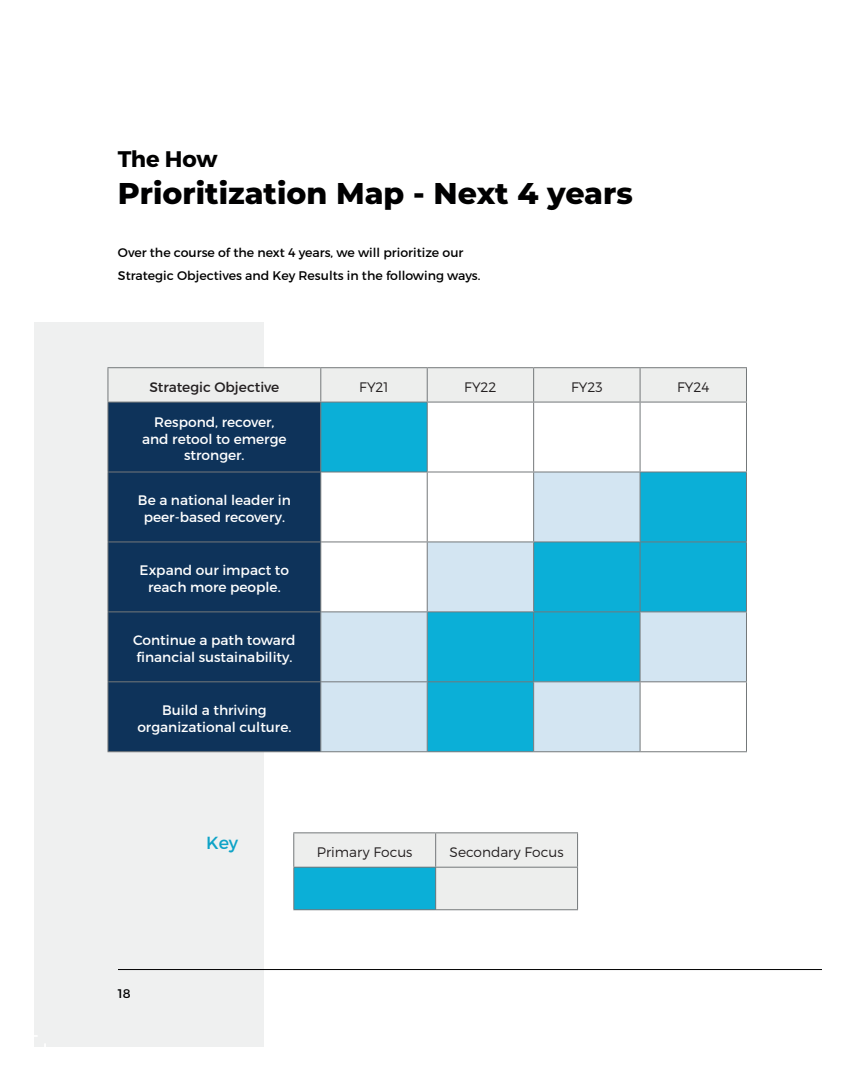
<style>
.page{position:relative;width:856px;height:1081px;background:#fff}
.page>*{position:absolute;margin:0;border:0;box-sizing:border-box;transform-origin:0 0}
.t1{font:800 30px "Montserrat";color:#000001}
.t2{font:700 22.5px "Montserrat";letter-spacing:-.01em;color:#000001}
.t3{font:17.5px "Montserrat";color:#0ea3c7}
.t4{font:13.75px/16.5px "Montserrat";color:#fff;text-align:center}
.t5{font:300 13.75px "Montserrat";color:#231f20}
.t6{font:13.75px "Montserrat";color:#231f20}
.t7{font:12.5px/22.5px "Montserrat";color:#000001}
</style>
<div class="page">
<div style="left:34px;top:322px;width:230px;height:724px;background:#eff0f0"></div>
<div style="left:108px;top:368px;width:637px;height:33px;background:#edeeed"></div>
<div style="left:108px;top:402px;width:212px;height:349px;background:#0e335a"></div>
<svg style="left:321px;top:402px;width:424px;height:69px"></svg>
<svg style="left:321px;top:472px;width:424px;height:279px"></svg>
<hr style="left:107px;top:367px;width:213px;height:1px;background:#74787a">
<hr style="left:320px;top:367px;width:107px;height:1px;background:#74787a">
<hr style="left:427px;top:367px;width:106px;height:1px;background:#74787a">
<hr style="left:533px;top:367px;width:106px;height:1px;background:#74787a">
<hr style="left:639px;top:367px;width:107px;height:1px;background:#74787a">
<hr style="left:107px;top:401px;width:213px;height:1px;background:#74787a">
<hr style="left:320px;top:401px;width:107px;height:1px;background:#74787a">
<hr style="left:427px;top:401px;width:106px;height:1px;background:#74787a">
<hr style="left:533px;top:401px;width:106px;height:1px;background:#74787a">
<hr style="left:639px;top:401px;width:107px;height:1px;background:#74787a">
<hr style="left:107px;top:471px;width:213px;height:1px;background:#74787a">
<hr style="left:320px;top:471px;width:107px;height:1px;background:#74787a">
<hr style="left:427px;top:471px;width:106px;height:1px;background:#74787a">
<hr style="left:533px;top:471px;width:106px;height:1px;background:#74787a">
<hr style="left:639px;top:471px;width:107px;height:1px;background:#74787a">
<hr style="left:107px;top:541px;width:213px;height:1px;background:#74787a">
<hr style="left:320px;top:541px;width:107px;height:1px;background:#74787a">
<hr style="left:427px;top:541px;width:106px;height:1px;background:#74787a">
<hr style="left:533px;top:541px;width:106px;height:1px;background:#74787a">
<hr style="left:639px;top:541px;width:107px;height:1px;background:#74787a">
<hr style="left:107px;top:611px;width:213px;height:1px;background:#74787a">
<hr style="left:320px;top:611px;width:107px;height:1px;background:#74787a">
<hr style="left:427px;top:611px;width:106px;height:1px;background:#74787a">
<hr style="left:533px;top:611px;width:106px;height:1px;background:#74787a">
<hr style="left:639px;top:611px;width:107px;height:1px;background:#74787a">
<hr style="left:107px;top:681px;width:213px;height:1px;background:#74787a">
<hr style="left:320px;top:681px;width:107px;height:1px;background:#74787a">
<hr style="left:427px;top:681px;width:106px;height:1px;background:#74787a">
<hr style="left:533px;top:681px;width:106px;height:1px;background:#74787a">
<hr style="left:639px;top:681px;width:107px;height:1px;background:#74787a">
<hr style="left:107px;top:751px;width:213px;height:1px;background:#74787a">
<hr style="left:320px;top:751px;width:107px;height:1px;background:#74787a">
<hr style="left:427px;top:751px;width:106px;height:1px;background:#74787a">
<hr style="left:533px;top:751px;width:106px;height:1px;background:#74787a">
<hr style="left:639px;top:751px;width:107px;height:1px;background:#74787a">
<hr style="left:107px;top:368px;width:1px;height:33px;background:#74787a">
<hr style="left:107px;top:402px;width:1px;height:69px;background:#74787a">
<hr style="left:107px;top:472px;width:1px;height:69px;background:#74787a">
<hr style="left:107px;top:542px;width:1px;height:69px;background:#74787a">
<hr style="left:107px;top:612px;width:1px;height:69px;background:#74787a">
<hr style="left:107px;top:682px;width:1px;height:69px;background:#74787a">
<hr style="left:320px;top:368px;width:1px;height:33px;background:#74787a">
<hr style="left:426px;top:368px;width:1px;height:33px;background:#74787a">
<hr style="left:533px;top:368px;width:1px;height:33px;background:#74787a">
<hr style="left:639px;top:368px;width:1px;height:33px;background:#74787a">
<hr style="left:745px;top:368px;width:1px;height:33px;background:#74787a">
<hr style="left:320px;top:402px;width:1px;height:69px;background:#74787a">
<hr style="left:426px;top:402px;width:1px;height:69px;background:#74787a">
<hr style="left:533px;top:402px;width:1px;height:69px;background:#74787a">
<hr style="left:639px;top:402px;width:1px;height:69px;background:#74787a">
<hr style="left:745px;top:402px;width:1px;height:69px;background:#74787a">
<hr style="left:320px;top:472px;width:1px;height:69px;background:#74787a">
<hr style="left:426px;top:472px;width:1px;height:69px;background:#74787a">
<hr style="left:533px;top:472px;width:1px;height:69px;background:#74787a">
<hr style="left:639px;top:472px;width:1px;height:69px;background:#74787a">
<hr style="left:745px;top:472px;width:1px;height:69px;background:#74787a">
<hr style="left:320px;top:542px;width:1px;height:69px;background:#74787a">
<hr style="left:426px;top:542px;width:1px;height:69px;background:#74787a">
<hr style="left:533px;top:542px;width:1px;height:69px;background:#74787a">
<hr style="left:639px;top:542px;width:1px;height:69px;background:#74787a">
<hr style="left:745px;top:542px;width:1px;height:69px;background:#74787a">
<hr style="left:320px;top:612px;width:1px;height:69px;background:#74787a">
<hr style="left:426px;top:612px;width:1px;height:69px;background:#74787a">
<hr style="left:533px;top:612px;width:1px;height:69px;background:#74787a">
<hr style="left:639px;top:612px;width:1px;height:69px;background:#74787a">
<hr style="left:745px;top:612px;width:1px;height:69px;background:#74787a">
<hr style="left:320px;top:682px;width:1px;height:69px;background:#74787a">
<hr style="left:426px;top:682px;width:1px;height:69px;background:#74787a">
<hr style="left:533px;top:682px;width:1px;height:69px;background:#74787a">
<hr style="left:639px;top:682px;width:1px;height:69px;background:#74787a">
<hr style="left:745px;top:682px;width:1px;height:69px;background:#74787a">
<div style="left:294px;top:833px;width:282px;height:75px;background:#edeeed"></div>
<div style="left:293px;top:866px;width:142px;height:43px;background:#0bafd7"></div>
<hr style="left:293px;top:832px;width:142px;height:1px;background:#74787a">
<hr style="left:435px;top:832px;width:142px;height:1px;background:#74787a">
<hr style="left:293px;top:866px;width:142px;height:1px;background:#74787a">
<hr style="left:435px;top:866px;width:142px;height:1px;background:#74787a">
<hr style="left:293px;top:908px;width:142px;height:1px;background:#74787a">
<hr style="left:435px;top:908px;width:142px;height:1px;background:#74787a">
<hr style="left:293px;top:833px;width:1px;height:33px;background:#74787a">
<hr style="left:435px;top:833px;width:1px;height:33px;background:#74787a">
<hr style="left:576px;top:833px;width:1px;height:33px;background:#74787a">
<hr style="left:293px;top:867px;width:1px;height:41px;background:#74787a">
<hr style="left:435px;top:867px;width:1px;height:41px;background:#74787a">
<hr style="left:576px;top:867px;width:1px;height:41px;background:#74787a">
<hr style="left:118px;top:968px;width:703px;height:1px;background:#000001">
<h2 class="t2" style="left:118px;top:145px;width:101px">The How</h2>
<h1 class="t1" style="left:118px;top:172px;width:516px">Prioritization Map - Next 4 years</h1>
<p class="t7" style="left:118px;top:241px;width:364px">Over the course of the next 4 years, we will prioritize our<br>Strategic Objectives and Key Results in the following ways.</p>
<p class="t6" style="left:149px;top:378px;width:131px">Strategic Objective</p>
<p class="t5" style="left:359px;top:378px;width:31px">FY21</p>
<p class="t5" style="left:464px;top:378px;width:34px">FY22</p>
<p class="t5" style="left:570px;top:378px;width:33px">FY23</p>
<p class="t5" style="left:676px;top:378px;width:34px">FY24</p>
<p class="t4" style="left:142px;top:414px;width:146px">Respond, recover, and retool to emerge stronger.</p>
<p class="t4" style="left:138px;top:492px;width:154px">Be a national leader in peer-based recovery.</p>
<p class="t4" style="left:139px;top:562px;width:151px">Expand our impact to reach more people.</p>
<p class="t4" style="left:133px;top:631px;width:164px;text-align:left">Continue a path toward financial sustainability.</p>
<p class="t4" style="left:137px;top:701px;width:155px">Build a thriving organizational culture.</p>
<p class="t3" style="left:206px;top:832px;width:33px">Key</p>
<p class="t5" style="left:317px;top:843px;width:97px">Primary Focus</p>
<p class="t5" style="left:449px;top:843px;width:115px">Secondary Focus</p>
<p class="t7" style="left:118px;top:981px;width:14px">18</p>
</div>
